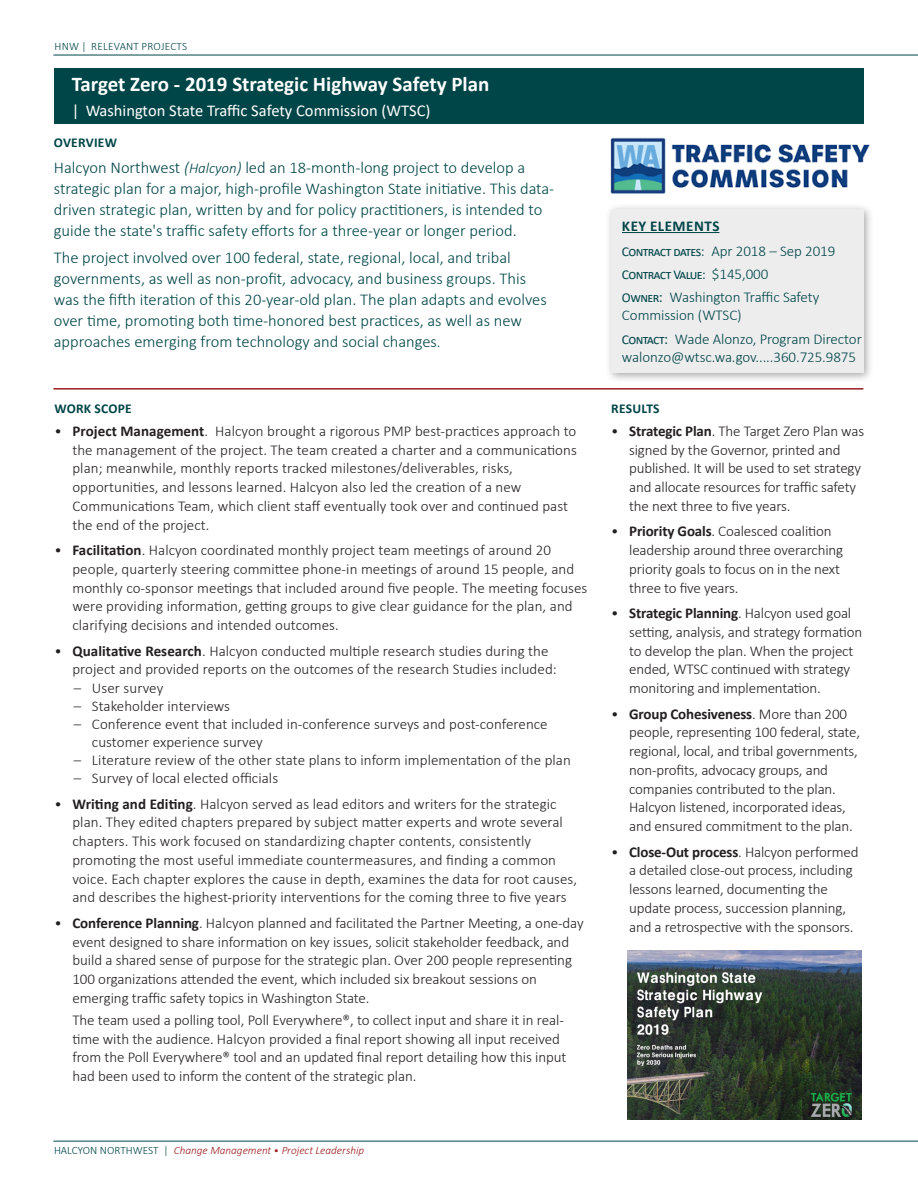
<style>
.page{position:relative;width:918px;height:1188px;background:#fff}
.page>*{position:absolute;margin:0;border:0;box-sizing:border-box;transform-origin:0 0}
.t1{font:700 21px "Calibri";color:#fff}
.t2{font:300 16.5px/21px "Calibri";color:#004547}
.t3{font:16.5px "Calibri";color:#fff}
.t4{font:300 15px/18.8px "Calibri";letter-spacing:-.005em;color:#231f20}
.t5{font:300 15px/18px "Calibri";letter-spacing:-.005em;color:#004547}
.t6{font:700 15px "Calibri";letter-spacing:.035em;color:#004547}
.t7{font:700 13.5px "Calibri";letter-spacing:.02em;color:#004547}
.t8{font:13.5px "Calibri";letter-spacing:-.04em;color:#004547}
.t9{font:italic 300 11.25px "Calibri";color:#9b1b1f}
.t10{font:300 11.25px "Calibri";letter-spacing:.02em;color:#004547}
.s1{font-style:italic}
.s2{font-style:italic;font-size:15px}
.s3{font-size:15px}
.s4{font-weight:700}
.s5{font-style:normal;color:#004547}
.s6{font-style:normal;font-size:10.5px}
.s7{font-weight:400;font-size:13.5px}
.s8{font-weight:300;font-size:15px}
.s9{font-weight:400}
</style>
<div class="page">
<hr style="left:53px;top:55px;width:865px;height:1px;background:#004547">
<hr style="left:53px;top:1141px;width:865px;height:1px;background:#004547">
<div style="left:54px;top:68px;width:810px;height:55px;background:#004547"></div>
<hr style="left:53px;top:388px;width:810px;height:2px;background:#9b1b1f">
<div style="left:605px;top:203px;width:269px;height:180px;background:#535355;opacity:.5"></div>
<div style="left:611px;top:209px;width:252px;height:164px;background:#ededee"></div>
<hr style="left:622px;top:232px;width:97px;height:1px;background:#004547">
<img style="left:627px;top:951px;width:234px;height:169px">
<img style="left:610px;top:137px;width:260px;height:57px">
<p class="t10" style="left:55px;top:39px;width:134px">HNW | RELEVANT PROJECTS</p>
<p class="t1" style="left:72px;top:70px;width:419px">Target Zero - 2019 Strategic Highway Safety Plan</p>
<p class="t3" style="left:72px;top:99px;width:360px">| Washington State Traffic Safety Commission (WTSC)</p>
<p class="t7" style="left:54px;top:133px;width:65px">OVERVIEW</p>
<p class="t2" style="left:54px;top:156px;width:502px">Halcyon Northwest <span class="s1">(</span><span class="s2">Halcyon</span><span class="s1">)</span> led an 18-month-long project to develop a strategic plan for a major, high-profile Washington State initiative. This data&shy;driven strategic plan, written by and for policy practitioners, is intended to guide the state's traffic safety efforts for a three-year or longer period.</p>
<p class="t2" style="left:54px;top:247px;width:494px">The project involved over 100 federal, state, regional, local, and tribal governments, as well as non-profit, advocacy, and business groups. This was the fifth iteration of this 20-year-old plan. The plan adapts and evolves over time, promoting both time-honored best practices, as well as new approaches emerging from technology and social changes<span class="s3">.</span></p>
<p class="t7" style="left:54px;top:399px;width:79px">WORK SCOPE</p>
<p class="t4" style="left:72px;top:421px;width:506px;text-indent:-18px">• <span class="s4">Project Management</span>. Halcyon brought a rigorous PMP best-practices approach to the management of the project. The team created a charter and a communications plan; meanwhile, monthly reports tracked milestones/deliverables, risks, opportunities, and lessons learned. Halcyon also led the creation of a new Communications Team, which client staff eventually took over and continued past the end of the project.</p>
<p class="t4" style="left:72px;top:541px;width:516px;text-indent:-18px">• <span class="s4">Facilitation</span>. Halcyon coordinated monthly project team meetings of around 20 people, quarterly steering committee phone-in meetings of around 15 people, and monthly co-sponsor meetings that included around five people. The meeting focuses were providing information, getting groups to give clear guidance for the plan, and clarifying decisions and intended outcomes.</p>
<p class="t4" style="left:72px;top:641px;width:486px;text-indent:-18px">• <span class="s4">Qualitative Research</span>. Halcyon conducted multiple research studies during the project and provided reports on the outcomes of the research Studies included:</p>
<p class="t4" style="left:74px;top:679px;width:91px">– User survey</p>
<p class="t4" style="left:74px;top:697px;width:158px">– Stakeholder interviews</p>
<p class="t4" style="left:92px;top:715px;width:457px;line-height:18px;text-indent:-18px">– Conference event that included in-conference surveys and post-conference customer experience survey</p>
<p class="t4" style="left:74px;top:751px;width:498px">– Literature review of the other state plans to inform implementation of the plan</p>
<p class="t4" style="left:74px;top:769px;width:206px">– Survey of local elected officials</p>
<p class="t4" style="left:72px;top:794px;width:506px;text-indent:-18px">• <span class="s4">Writing and Editing</span>. Halcyon served as lead editors and writers for the strategic plan. They edited chapters prepared by subject matter experts and wrote several chapters. This work focused on standardizing chapter contents, consistently promoting the most useful immediate countermeasures, and finding a common voice. Each chapter explores the cause in depth, examines the data for root causes, and describes the highest-priority interventions for the coming three to five years</p>
<p class="t4" style="left:72px;top:913px;width:513px;text-indent:-18px">• <span class="s4">Conference Planning</span>. Halcyon planned and facilitated the Partner Meeting, a one-day event designed to share information on key issues, solicit stakeholder feedback, and build a shared sense of purpose for the strategic plan. Over 200 people representing 100 organizations attended the event, which included six breakout sessions on emerging traffic safety topics in Washington State.</p>
<p class="t4" style="left:72px;top:1010px;width:496px">The team used a polling tool, Poll Everywhere®, to collect input and share it in real&shy;time with the audience. Halcyon provided a final report showing all input received from the Poll Everywhere® tool and an updated final report detailing how this input had been used to inform the content of the strategic plan.</p>
<p class="t9" style="left:54px;top:1144px;width:312px"><span class="s5">HALCYON NORTHWEST |</span> Change Management <span class="s6">•</span> Project Leadership</p>
<p class="t6" style="left:622px;top:215px;width:99px">KEY ELEMENTS</p>
<p class="t5" style="left:622px;top:241px;width:215px"><span class="s7">Contract dates</span>: Apr 2018 – Sep 2019</p>
<p class="t8" style="left:622px;top:265px;width:148px">Contract Value: <span class="s8">$145,000</span></p>
<p class="t5" style="left:622px;top:288px;width:199px"><span class="s7">Owner</span><span class="s9">:</span> Washington Traffic Safety<br>Commission (WTSC)</p>
<p class="t5" style="left:622px;top:330px;width:241px"><span class="s7">Contact</span><span class="s9">:</span> Wade Alonzo, Program Director walonzo@wtsc.wa.gov.....360.725.9875</p>
<p class="t7" style="left:611px;top:399px;width:50px">RESULTS</p>
<p class="t4" style="left:629px;top:421px;width:237px;text-indent:-18px">• <span class="s4">Strategic Plan</span>. The Target Zero Plan was signed by the Governor, printed and published. It will be used to set strategy and allocate resources for traffic safety the next three to five years.</p>
<p class="t4" style="left:629px;top:522px;width:216px;text-indent:-18px">• <span class="s4">Priority Goals</span>. Coalesced coalition leadership around three overarching priority goals to focus on in the next three to five years.</p>
<p class="t4" style="left:629px;top:604px;width:235px;text-indent:-18px">• <span class="s4">Strategic Planning</span>. Halcyon used goal setting, analysis, and strategy formation to develop the plan. When the project ended, WTSC continued with strategy monitoring and implementation.</p>
<p class="t4" style="left:629px;top:704px;width:232px;text-indent:-18px">• <span class="s4">Group Cohesiveness</span>. More than 200 people, representing 100 federal, state, regional, local, and tribal governments, non-profits, advocacy groups, and companies contributed to the plan.<br>Halcyon listened, incorporated ideas, and ensured commitment to the plan.</p>
<p class="t4" style="left:629px;top:842px;width:231px;text-indent:-18px">• <span class="s4">Close-Out process</span>. Halcyon performed a detailed close-out process, including lessons learned, documenting the update process, succession planning, and a retrospective with the sponsors.</p>
</div>
